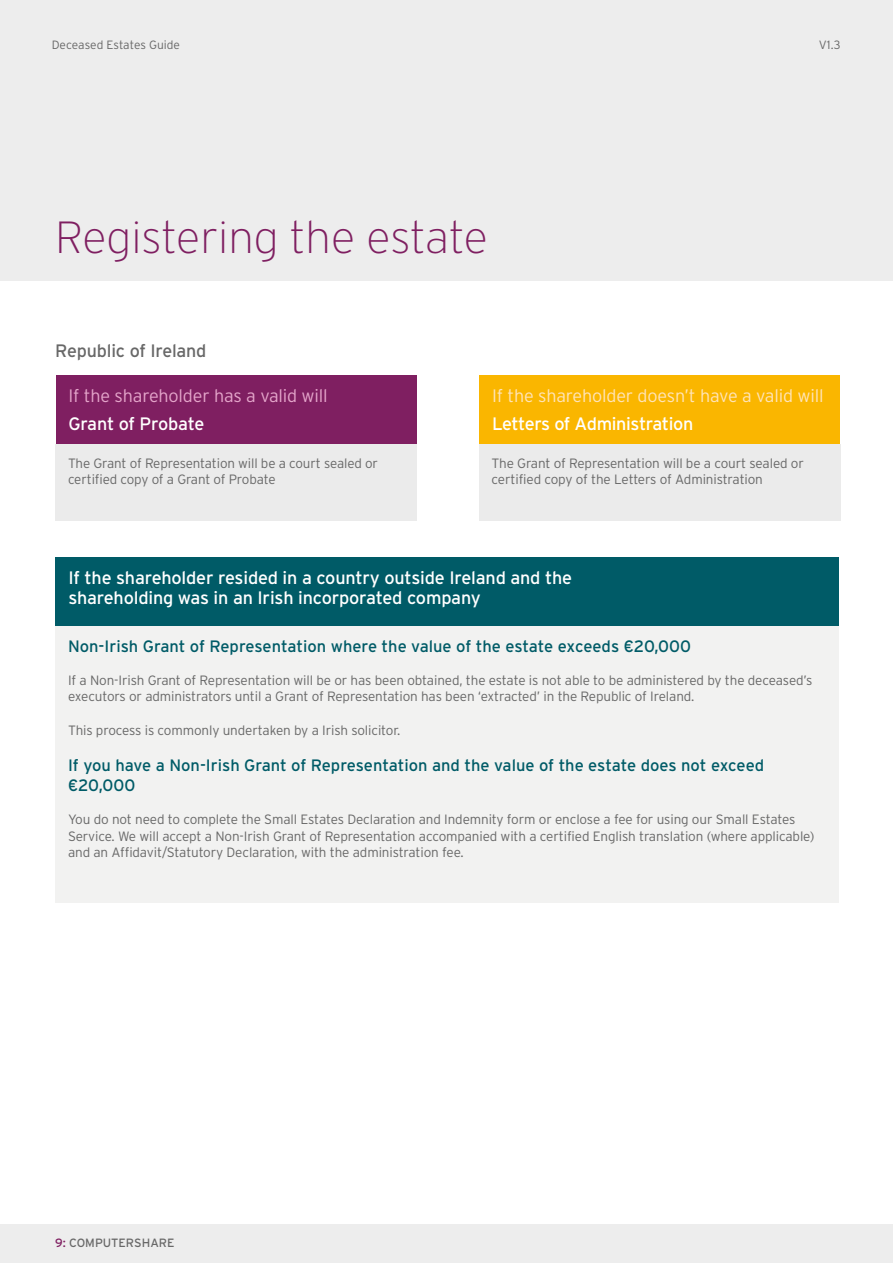
<style>
.page{position:relative;width:893px;height:1263px;background:#fff}
.page>*{position:absolute;margin:0;border:0;box-sizing:border-box;transform-origin:0 0}
.t1{font:200 45px "Interstate";color:#7f1f61}
.t2{font:18px/19.5px "Interstate";letter-spacing:-.01em;color:#fff}
.t3{font:300 18px "Interstate";letter-spacing:-.01em;color:#ffe4b9}
.t4{font:300 18px "Interstate";letter-spacing:-.01em;color:#e4a5ca}
.t5{font:18px "Interstate";letter-spacing:-.01em;color:#686868}
.t6{font:16.5px/19.8px "Interstate";color:#005b67}
.t7{font:300 13.5px/16.2px "Interstate";letter-spacing:-.01em;color:#686868}
.t8{font:300 12px "Interstate";color:#686868}
.t9{font:12px "Interstate";color:#686868}
.s1{color:#7f1f61}
</style>
<div class="page">
<div style="left:0;top:1225px;width:893px;height:38px;background:#ededed"></div>
<div style="left:0;top:0;width:893px;height:281px;background:#ededed"></div>
<div style="left:55px;top:626px;width:784px;height:276px;background:#f2f2f1"></div>
<div style="left:56px;top:557px;width:783px;height:69px;background:#005b67"></div>
<div style="left:55px;top:444px;width:362px;height:77px;background:#ebebeb"></div>
<div style="left:56px;top:375px;width:361px;height:69px;background:#7f1f61"></div>
<div style="left:479px;top:444px;width:361px;height:77px;background:#ebebeb"></div>
<div style="left:479px;top:375px;width:361px;height:69px;background:#fab600"></div>
<p class="t8" style="left:52px;top:38px;width:130px">Deceased Estates Guide</p>
<p class="t8" style="left:819px;top:38px;width:23px">V1.3</p>
<h1 class="t1" style="left:55px;top:213px;width:434px">Registering the estate</h1>
<h2 class="t5" style="left:55px;top:340px;width:153px">Republic of Ireland</h2>
<h2 class="t4" style="left:69px;top:386px;width:261px">If the shareholder has a valid will</h2>
<h2 class="t2" style="left:69px;top:414px;width:137px">Grant of Probate</h2>
<h2 class="t3" style="left:492px;top:386px;width:333px">If the shareholder doesn’t have a valid will</h2>
<h2 class="t2" style="left:492px;top:414px;width:203px">Letters of Administration</h2>
<p class="t7" style="left:68px;top:455px;width:312px">The Grant of Representation will be a court sealed or certified copy of a Grant of Probate</p>
<p class="t7" style="left:492px;top:455px;width:314px">The Grant of Representation will be a court sealed or certified copy of the Letters of Administration</p>
<h2 class="t2" style="left:68px;top:568px;width:505px">If the shareholder resided in a country outside Ireland and the shareholding was in an Irish incorporated company</h2>
<p class="t6" style="left:68px;top:636px;width:624px">Non-Irish Grant of Representation where the value of the estate exceeds €20,000</p>
<p class="t7" style="left:68px;top:672px;width:746px">If a Non-Irish Grant of Representation will be or has been obtained, the estate is not able to be administered by the deceased’s executors or administrators until a Grant of Representation has been ‘extracted’ in the Republic of Ireland.</p>
<p class="t7" style="left:68px;top:722px;width:334px">This process is commonly undertaken by a Irish solicitor.</p>
<p class="t6" style="left:68px;top:756px;width:698px">If you have a Non-Irish Grant of Representation and the value of the estate does not exceed €20,000</p>
<p class="t7" style="left:68px;top:811px;width:748px">You do not need to complete the Small Estates Declaration and Indemnity form or enclose a fee for using our Small Estates<br>Service. We will accept a Non-Irish Grant of Representation accompanied with a certified English translation (where applicable) and an Affidavit/Statutory Declaration, with the administration fee.</p>
<p class="t9" style="left:55px;top:1236px;width:121px"><span class="s1">9:</span> COMPUTERSHARE</p>
</div>
